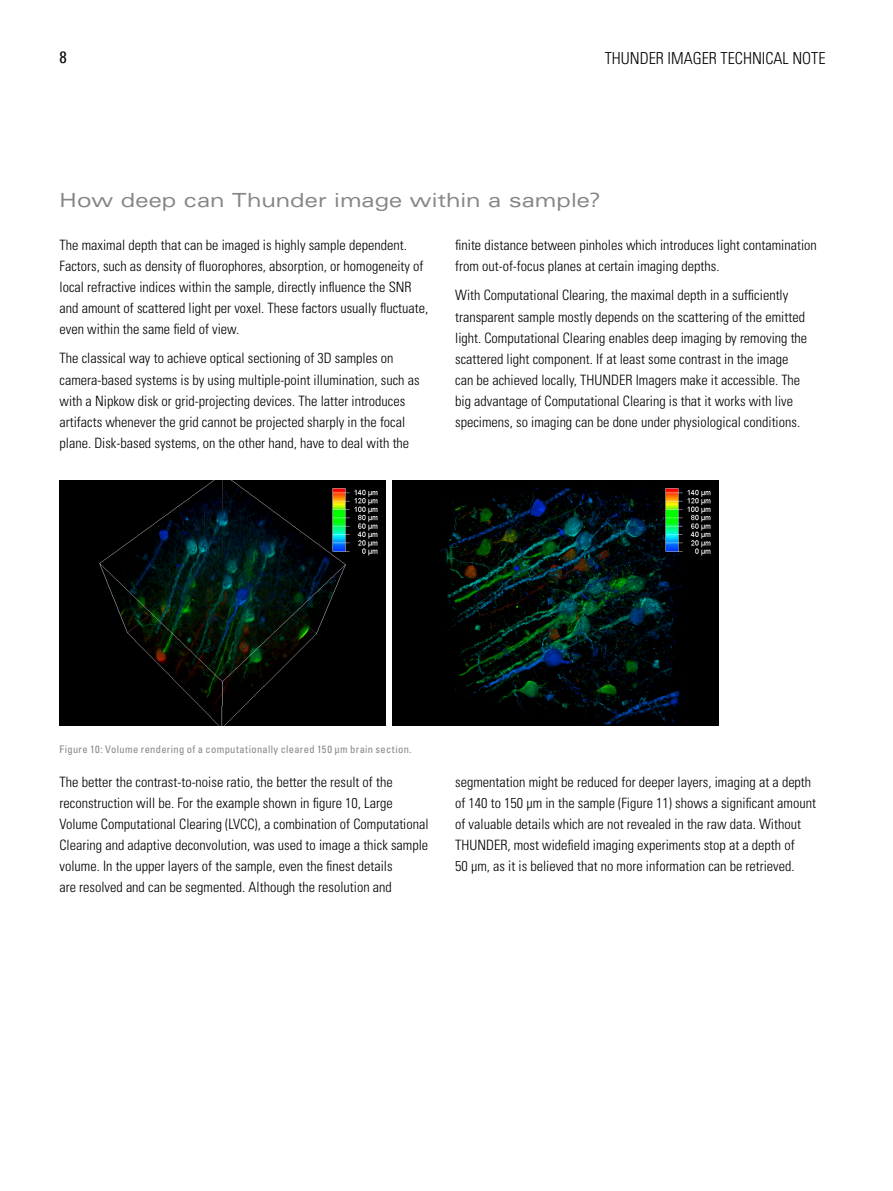
<style>
.page{position:relative;width:893px;height:1191px;background:#fff}
.page>*{position:absolute;margin:0;border:0;box-sizing:border-box;transform-origin:0 0}
.t1{font:expanded 19.5px "Univers LT Std";color:#868686}
.t2{font:300 condensed 16.5px "Univers LT Std";color:#000}
.t3{font:condensed 16.5px "Univers LT";color:#000}
.t4{font:300 condensed 14.25px/21px "Univers LT Std";color:#000}
.t5{font:condensed 10.5px "Univers LT Std";letter-spacing:.035em;color:#868686}
</style>
<div class="page">
<img style="left:60px;top:480px;width:325px;height:245px">
<img style="left:393px;top:480px;width:326px;height:245px">
<p class="t3" style="left:60px;top:47px;width:9px">8</p>
<p class="t2" style="left:605px;top:49px;width:222px">THUNDER IMAGER TECHNICAL NOTE</p>
<h1 class="t1" style="left:60px;top:189px;width:542px">How deep can Thunder image within a sample?</h1>
<p class="t4" style="left:60px;top:234px;width:370px">The maximal depth that can be imaged is highly sample dependent.<br>Factors, such as density of fluorophores, absorption, or homogeneity of local refractive indices within the sample, directly influence the SNR and amount of scattered light per voxel. These factors usually fluctuate, even within the same field of view.</p>
<p class="t4" style="left:60px;top:348px;width:362px">The classical way to achieve optical sectioning of 3D samples on camera-based systems is by using multiple-point illumination, such as with a Nipkow disk or grid-projecting devices. The latter introduces artifacts whenever the grid cannot be projected sharply in the focal plane. Disk-based systems, on the other hand, have to deal with the</p>
<p class="t4" style="left:455px;top:234px;width:363px">finite distance between pinholes which introduces light contamination from out-of-focus planes at certain imaging depths.</p>
<p class="t4" style="left:455px;top:285px;width:354px">With Computational Clearing, the maximal depth in a sufficiently transparent sample mostly depends on the scattering of the emitted light. Computational Clearing enables deep imaging by removing the scattered light component. If at least some contrast in the image can be achieved locally, THUNDER Imagers make it accessible. The big advantage of Computational Clearing is that it works with live specimens, so imaging can be done under physiological conditions.</p>
<p class="t5" style="left:60px;top:742px;width:354px">Figure 10: Volume rendering of a computationally cleared 150 µm brain section.</p>
<p class="t4" style="left:60px;top:772px;width:371px">The better the contrast-to-noise ratio, the better the result of the reconstruction will be. For the example shown in figure 10, Large Volume Computational Clearing (LVCC), a combination of Computational Clearing and adaptive deconvolution, was used to image a thick sample volume. In the upper layers of the sample, even the finest details<br>are resolved and can be segmented. Although the resolution and</p>
<p class="t4" style="left:455px;top:772px;width:362px">segmentation might be reduced for deeper layers, imaging at a depth of 140 to 150 µm in the sample (Figure 11) shows a significant amount of valuable details which are not revealed in the raw data. Without THUNDER, most widefield imaging experiments stop at a depth of<br>50 µm, as it is believed that no more information can be retrieved.</p>
</div>
